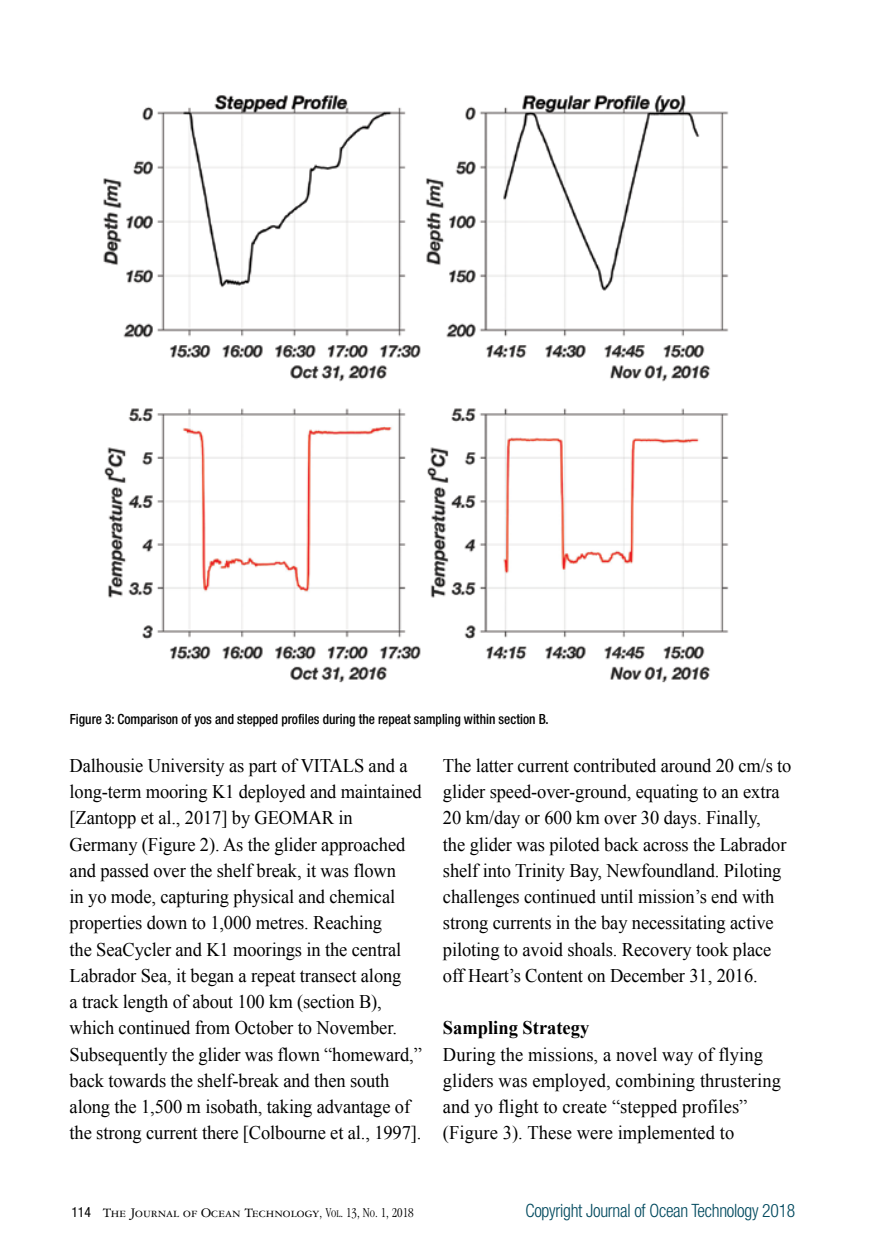
<style>
.page{position:relative;width:882px;height:1260px;background:#fff}
.page>*{position:absolute;margin:0;border:0;box-sizing:border-box;transform-origin:0 0}
.t1{font:19.25px/26.2px "Times New Roman";letter-spacing:-.005em;color:#000;scale:.96 1}
.t2{font:700 19.25px "Times New Roman";color:#000;scale:.96 1}
.t3{font:300 condensed 18.38px "Helvetica Neue";letter-spacing:-.015em;color:#00495e;scale:.96 1}
.t4{font:500 condensed 14px "Helvetica Neue";color:#000;scale:.95 1}
.t5{font:14px "Garamond Three SC";color:#000}
.s1{font-family:"Helvetica Neue LT Std";font-stretch:condensed}
.s2{font-family:"Garamond";font-weight:300;font-stretch:condensed}
.s3{font-family:"Garamond";font-weight:300;font-stretch:condensed;font-size:10.5px}
</style>
<div class="page">
<img style="left:103px;top:95px;width:626px;height:588px">
<p class="t4" style="left:70px;top:711px;width:506px">Figure 3: Comparison of yos and stepped profiles during the repeat sampling within section B.</p>
<p class="t1" style="left:70px;top:752px;width:369px">Dalhousie University as part of VITALS and a long-term mooring K1 deployed and maintained [Zantopp et al., 2017] by GEOMAR in Germany (Figure 2). As the glider approached and passed over the shelf break, it was flown<br>in yo mode, capturing physical and chemical properties down to 1,000 metres. Reaching<br>the SeaCycler and K1 moorings in the central Labrador Sea, it began a repeat transect along<br>a track length of about 100 km (section B), which continued from October to November.<br>Subsequently the glider was flown “homeward,” back towards the shelf-break and then south along the 1,500 m isobath, taking advantage of the strong current there [Colbourne et al., 1997].</p>
<p class="t1" style="left:443px;top:752px;width:365px">The latter current contributed around 20 cm/s to glider speed-over-ground, equating to an extra 20 km/day or 600 km over 30 days. Finally,<br>the glider was piloted back across the Labrador shelf into Trinity Bay, Newfoundland. Piloting challenges continued until mission’s end with strong currents in the bay necessitating active piloting to avoid shoals. Recovery took place off Heart’s Content on December 31, 2016.</p>
<p class="t2" style="left:443px;top:1015px;width:154px">Sampling Strategy</p>
<p class="t1" style="left:443px;top:1041px;width:354px">During the missions, a novel way of flying gliders was employed, combining thrustering and yo flight to create “stepped profiles” (Figure 3). These were implemented to</p>
<p class="t5" style="left:71px;top:1205px;width:344px"><span class="s1">114</span> The Journal of Ocean Technology<span class="s2">,</span> <span class="s2">V</span><span class="s3">ol</span><span class="s2">. 13, N</span><span class="s3">o</span><span class="s2">. 1, 2018</span></p>
<p class="t3" style="left:525px;top:1200px;width:283px">Copyright Journal of Ocean Technology 2018</p>
</div>
